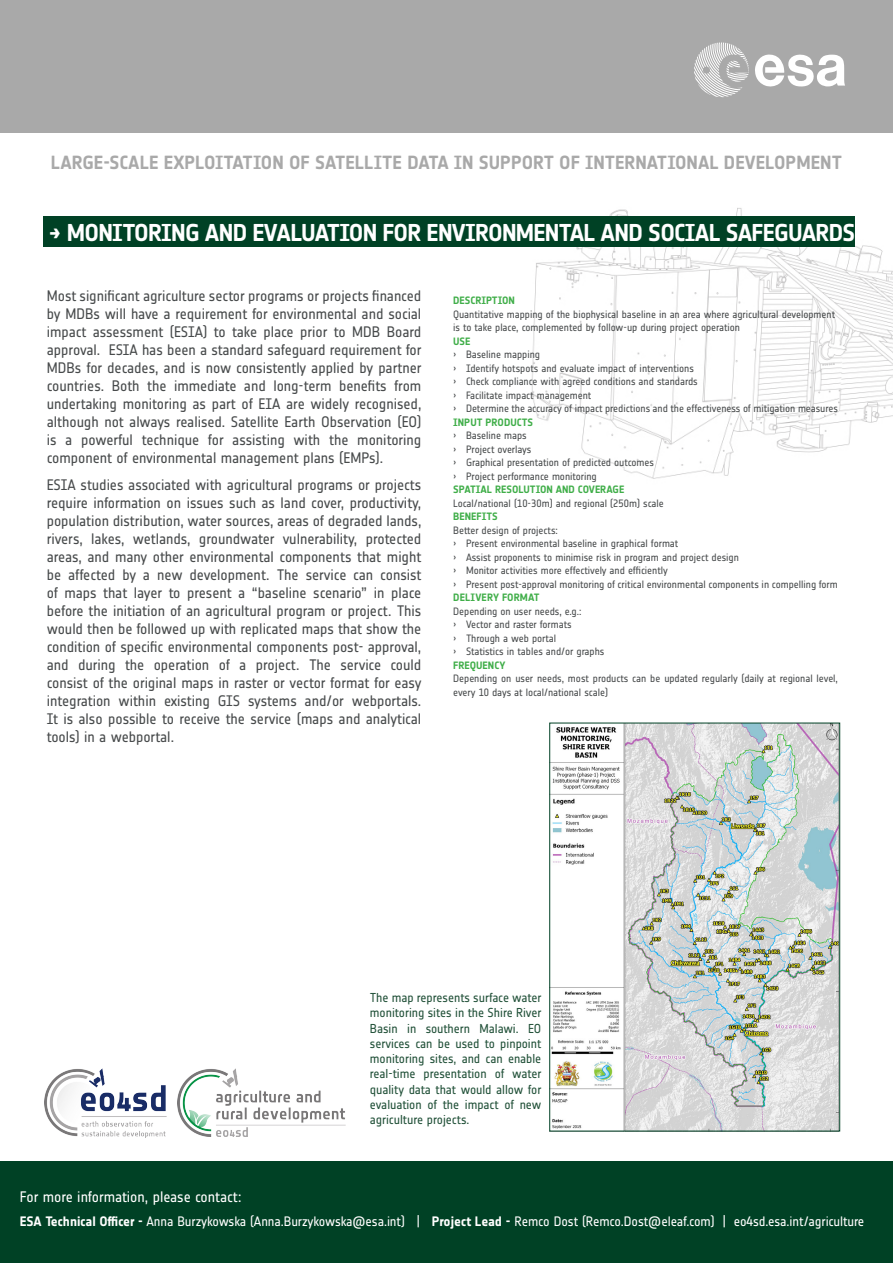
<style>
.page{position:relative;width:893px;height:1263px;background:#fff}
.page>*{position:absolute;margin:0;border:0;box-sizing:border-box;transform-origin:0 0}
.t1{font:700 24px "Notes Esa";letter-spacing:-.03em;color:#fff}
.t2{font:700 18.75px "Notes Esa";color:#a9a9a9}
.t3{font:15px/18px "Notes Esa";letter-spacing:-.005em;color:#484b4c;text-align:justify}
.t4{font:15px "Notes Esa";letter-spacing:-.005em;color:#fff}
.t5{font:13.5px "Notes Esa";letter-spacing:-.01em;color:#fff}
.t6{font:12.75px/15.3px "Notes Esa";letter-spacing:-.005em;color:#23523a;text-align:justify}
.t7{font:10.5px/13.5px "Notes Esa";letter-spacing:-.005em;color:#484b4c}
.t8{font:700 10.5px "Notes Esa";color:#40ae49}
.s1{font-size:21px}
.s2{font-weight:700}
</style>
<div class="page">
<img style="left:531px;top:208px;width:362px;height:271px">
<div style="left:0;top:0;width:893px;height:133px;background:#a9a9a9"></div>
<div style="left:43px;top:216px;width:812px;height:31px;background:#004125"></div>
<div style="left:0;top:1161px;width:893px;height:102px;background:#004125"></div>
<img style="left:177px;top:1068px;width:168px;height:68px">
<img style="left:44px;top:1068px;width:122px;height:69px">
<img style="left:552px;top:725px;width:286px;height:404px">
<svg style="left:694px;top:43px;width:151px;height:54px"></svg>
<p class="t2" style="left:51px;top:152px;width:792px">LARGE-SCALE EXPLOITATION OF SATELLITE DATA IN SUPPORT OF INTERNATIONAL DEVELOPMENT</p>
<p class="t1" style="left:49px;top:219px;width:807px"><span class="s1">→</span> MONITORING AND EVALUATION FOR ENVIRONMENTAL AND SOCIAL SAFEGUARDS</p>
<p class="t3" style="left:47px;top:287px;width:376px">Most significant agriculture sector programs or projects financed by MDBs will have a requirement for environmental and social impact assessment (ESIA) to take place prior to MDB Board approval. ESIA has been a standard safeguard requirement for MDBs for decades, and is now consistently applied by partner countries. Both the immediate and long-term benefits from undertaking monitoring as part of EIA are widely recognised, although not always realised. Satellite Earth Observation (EO) is a powerful technique for assisting with the monitoring component of environmental management plans (EMPs).</p>
<p class="t3" style="left:47px;top:476px;width:376px">ESIA studies associated with agricultural programs or projects require information on issues such as land cover, productivity, population distribution, water sources, areas of degraded lands, rivers, lakes, wetlands, groundwater vulnerability, protected areas, and many other environmental components that might be affected by a new development. The service can consist of maps that layer to present a “baseline scenario” in place before the initiation of an agricultural program or project. This would then be followed up with replicated maps that show the condition of specific environmental components post- approval, and during the operation of a project. The service could consist of the original maps in raster or vector format for easy integration within existing GIS systems and/or webportals.<br>It is also possible to receive the service (maps and analytical tools) in a webportal.</p>
<p class="t8" style="left:453px;top:294px;width:63px">DESCRIPTION</p>
<p class="t7" style="left:453px;top:307px;width:383px">Quantitative mapping of the biophysical baseline in an area where agricultural development is to take place, complemented by follow-up during project operation</p>
<p class="t8" style="left:453px;top:335px;width:19px">USE</p>
<p class="t7" style="left:453px;top:348px;width:88px">› Baseline mapping</p>
<p class="t7" style="left:453px;top:361px;width:242px">› Identify hotspots and evaluate impact of interventions</p>
<p class="t7" style="left:453px;top:375px;width:246px">› Check compliance with agreed conditions and standards</p>
<p class="t7" style="left:453px;top:388px;width:140px">› Facilitate impact management</p>
<p class="t7" style="left:453px;top:402px;width:386px">› Determine the accuracy of impact predictions and the effectiveness of mitigation measures</p>
<p class="t8" style="left:453px;top:416px;width:81px">INPUT PRODUCTS</p>
<p class="t7" style="left:453px;top:429px;width:75px">› Baseline maps</p>
<p class="t7" style="left:453px;top:442px;width:80px">› Project overlays</p>
<p class="t7" style="left:453px;top:456px;width:202px">› Graphical presentation of predicted outcomes</p>
<p class="t7" style="left:453px;top:469px;width:145px">› Project performance monitoring</p>
<p class="t8" style="left:453px;top:483px;width:173px">SPATIAL RESOLUTION AND COVERAGE</p>
<p class="t7" style="left:453px;top:496px;width:212px">Local/national (10-30m) and regional (250m) scale</p>
<p class="t8" style="left:453px;top:510px;width:46px">BENEFITS</p>
<p class="t7" style="left:453px;top:523px;width:106px">Better design of projects:</p>
<p class="t7" style="left:453px;top:537px;width:227px">› Present environmental baseline in graphical format</p>
<p class="t7" style="left:453px;top:550px;width:287px">› Assist proponents to minimise risk in program and project design</p>
<p class="t7" style="left:453px;top:564px;width:216px">› Monitor activities more effectively and efficiently</p>
<p class="t7" style="left:453px;top:577px;width:386px">› Present post-approval monitoring of critical environmental components in compelling form</p>
<p class="t8" style="left:453px;top:591px;width:88px">DELIVERY FORMAT</p>
<p class="t7" style="left:453px;top:604px;width:130px">Depending on user needs, e.g.:</p>
<p class="t7" style="left:453px;top:618px;width:120px">› Vector and raster formats</p>
<p class="t7" style="left:453px;top:631px;width:104px">› Through a web portal</p>
<p class="t7" style="left:453px;top:645px;width:153px">› Statistics in tables and/or graphs</p>
<p class="t8" style="left:453px;top:659px;width:54px">FREQUENCY</p>
<p class="t7" style="left:453px;top:672px;width:386px">Depending on user needs, most products can be updated regularly (daily at regional level, every 10 days at local/national scale)</p>
<p class="t6" style="left:370px;top:990px;width:173px">The map represents surface water monitoring sites in the Shire River Basin in southern Malawi. EO services can be used to pinpoint monitoring sites, and can enable real-time presentation of water quality data that would allow for evaluation of the impact of new agriculture projects.</p>
<p class="t4" style="left:20px;top:1188px;width:223px">For more information, please contact:</p>
<p class="t5" style="left:20px;top:1214px;width:846px"><span class="s2">ESA Technical Officer -</span> Anna Burzykowska (Anna.Burzykowska@esa.int) | <span class="s2">Project Lead -</span> Remco Dost (Remco.Dost@eleaf.com) | eo4sd.esa.int/agriculture</p>
</div>
